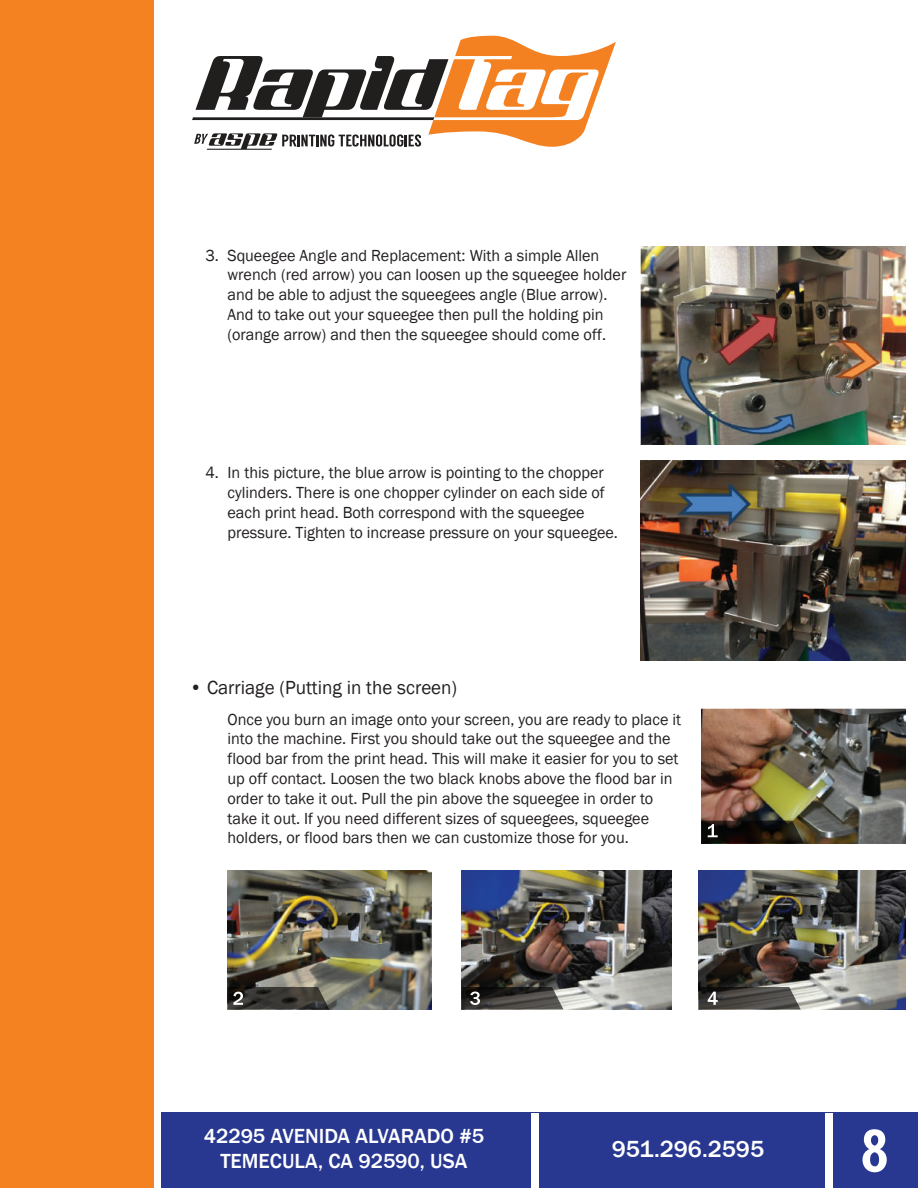
<style>
.page{position:relative;width:918px;height:1188px;background:#fff}
.page>*{position:absolute;margin:0;border:0;box-sizing:border-box;transform-origin:0 0}
.t1{font:60px "Langdon";color:#fff}
.t2{font:500 24px "Franklin Gothic";color:#fff}
.t3{font:500 21px/25.2px "Franklin Gothic";color:#fff;text-align:center}
.t4{font:19.5px "Franklin Gothic";color:#231f20}
.t5{font:16.5px/19.8px "Franklin Gothic";color:#231f20}
</style>
<div class="page">
<svg style="left:192px;top:36px;width:424px;height:114px"></svg>
<div style="left:0;top:0;width:153px;height:1188px;background:#f58220"></div>
<div style="left:162px;top:1113px;width:756px;height:75px;background:#283790"></div>
<div style="left:825px;top:1113px;width:7px;height:75px;background:#fff"></div>
<div style="left:532px;top:1113px;width:7px;height:75px;background:#fff"></div>
<img style="left:641px;top:246px;width:264px;height:198px">
<img style="left:641px;top:461px;width:264px;height:199px">
<img style="left:702px;top:709px;width:204px;height:134px">
<img style="left:228px;top:871px;width:203px;height:139px">
<img style="left:462px;top:871px;width:209px;height:139px">
<img style="left:699px;top:871px;width:207px;height:139px">
<svg style="left:702px;top:821px;width:102px;height:22px;background:#1f1912"></svg>
<svg style="left:228px;top:987px;width:101px;height:23px;background:#413f3a"></svg>
<svg style="left:462px;top:987px;width:101px;height:23px;background:#474542"></svg>
<svg style="left:699px;top:987px;width:102px;height:23px;background:#54514e"></svg>
<p class="t5" style="left:205px;top:245px;width:15px">3.</p>
<p class="t5" style="left:228px;top:245px;width:400px">Squeegee Angle and Replacement: With a simple Allen wrench (red arrow) you can loosen up the squeegee holder and be able to adjust the squeegees angle (Blue arrow).<br>And to take out your squeegee then pull the holding pin (orange arrow) and then the squeegee should come off.</p>
<p class="t5" style="left:205px;top:463px;width:15px">4.</p>
<p class="t5" style="left:228px;top:463px;width:392px">In this picture, the blue arrow is pointing to the chopper cylinders. There is one chopper cylinder on each side of each print head. Both correspond with the squeegee pressure. Tighten to increase pressure on your squeegee.</p>
<p class="t4" style="left:190px;top:675px;width:269px">• Carriage (Putting in the screen)</p>
<p class="t5" style="left:228px;top:709px;width:455px">Once you burn an image onto your screen, you are ready to place it into the machine. First you should take out the squeegee and the flood bar from the print head. This will make it easier for you to set up off contact. Loosen the two black knobs above the flood bar in order to take it out. Pull the pin above the squeegee in order to take it out. If you need different sizes of squeegees, squeegee holders, or flood bars then we can customize those for you.</p>
<p class="t3" style="left:204px;top:1123px;width:282px">42295 AVENIDA ALVARADO #5<br>TEMECULA, CA 92590, USA</p>
<h2 class="t2" style="left:612px;top:1135px;width:154px">951.296.2595</h2>
<h1 class="t1" style="left:860px;top:1116px;width:31px">8</h1>
</div>
